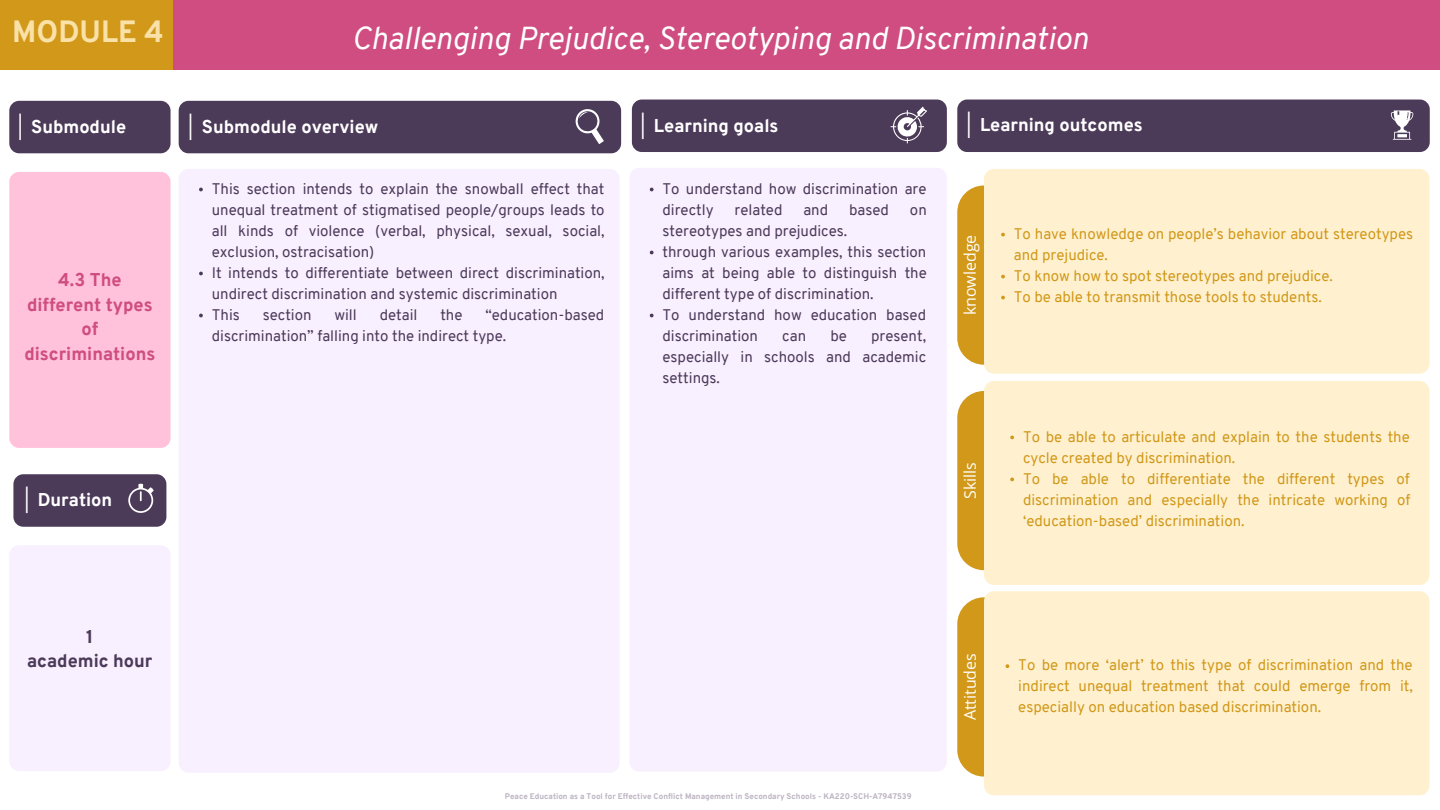
<style>
.page{position:relative;width:1440px;height:810px;background:#fff}
.page>*{position:absolute;margin:0;border:0;box-sizing:border-box;transform-origin:0 0}
.t1{font:italic 31px "Overpass";color:#fff}
.t2{font:800 30px "Overpass";color:#fae1a7}
.t3{font:800 18.1px "Overpass";color:#fff}
.t4{font:800 18.1px/24.8px "Overpass";color:#cf4d80;text-align:center}
.t5{font:800 18.1px/24.8px "Overpass";color:#4c3a59;text-align:center}
.t6{font:16px "Open Sans";color:#fff}
.t7{font:15px/21px "Overpass";color:#4c3a59}
.t8{font:15px/21px "Overpass";color:#d19819}
.t9{font:800 8px "Overpass";color:#bdb5c3}
.s1{font-weight:400}
</style>
<div class="page">
<div style="left:9px;top:101px;width:162px;height:52px;background:#4c3a59"></div>
<div style="left:9px;top:172px;width:162px;height:276px;background:#ffc2da"></div>
<div style="left:179px;top:169px;width:441px;height:604px;background:#f8efff"></div>
<div style="left:630px;top:168px;width:317px;height:603px;background:#f8efff"></div>
<div style="left:9px;top:545px;width:161px;height:226px;background:#f8efff"></div>
<div style="left:957px;top:186px;width:54px;height:179px;background:#d19819;border-radius:27px"></div>
<div style="left:984px;top:169px;width:445px;height:205px;background:#fff1d0"></div>
<div style="left:632px;top:100px;width:315px;height:52px;background:#4c3a59"></div>
<div style="left:957px;top:100px;width:473px;height:52px;background:#4c3a59"></div>
<svg style="left:13px;top:474px;width:153px;height:53px;background:#534260"></svg>
<div style="left:179px;top:101px;width:442px;height:52px;background:#4c3a59"></div>
<div style="left:0;top:0;width:1440px;height:70px;background:#cf4d80"></div>
<div style="left:0;top:0;width:173px;height:70px;background:#d19819"></div>
<div style="left:957px;top:391px;width:54px;height:179px;background:#d19819;border-radius:27px"></div>
<div style="left:984px;top:381px;width:445px;height:204px;background:#fff1d0"></div>
<div style="left:957px;top:597px;width:54px;height:180px;background:#d19819;border-radius:27px"></div>
<div style="left:984px;top:591px;width:445px;height:204px;background:#fff1d0"></div>
<svg style="left:199px;top:188px;width:4px;height:3px"></svg>
<svg style="left:199px;top:272px;width:4px;height:3px"></svg>
<svg style="left:199px;top:314px;width:4px;height:3px"></svg>
<svg style="left:650px;top:188px;width:4px;height:3px"></svg>
<svg style="left:650px;top:251px;width:4px;height:3px"></svg>
<svg style="left:650px;top:314px;width:4px;height:3px"></svg>
<svg style="left:1001px;top:233px;width:4px;height:3px"></svg>
<svg style="left:1001px;top:275px;width:4px;height:3px"></svg>
<svg style="left:1001px;top:296px;width:4px;height:3px"></svg>
<svg style="left:1010px;top:436px;width:4px;height:3px"></svg>
<svg style="left:1010px;top:478px;width:4px;height:3px"></svg>
<svg style="left:1006px;top:664px;width:3px;height:4px"></svg>
<h2 class="t2" style="left:12px;top:20px;width:153px">MODULE 4</h2>
<h1 class="t1" style="left:352px;top:26px;width:738px">Challenging Prejudice, Stereotyping and Discrimination</h1>
<p class="t3" style="left:18px;top:119px;width:110px"><span class="s1">|</span> Submodule</p>
<p class="t3" style="left:188px;top:119px;width:192px"><span class="s1">|</span> Submodule overview</p>
<p class="t4" style="left:24px;top:269px;width:132px">4.3 The different types of discriminations</p>
<p class="t3" style="left:24px;top:493px;width:89px"><span class="s1">|</span> Duration</p>
<p class="t7" style="left:212px;top:179px;width:394px">This section intends to explain the snowball effect that unequal treatment of stigmatised people/groups leads to all kinds of violence (verbal, physical, sexual, social, exclusion, ostracisation)<br>It intends to differentiate between direct discrimination, undirect discrimination and systemic discrimination<br>This</p>
<p class="t7" style="left:212px;top:305px;width:394px;text-indent:274px">“education-based discrimination” falling into the indirect type.</p>
<p class="t7" style="left:263px;top:305px;width:50px">section</p>
<p class="t7" style="left:334px;top:305px;width:24px">will</p>
<p class="t7" style="left:380px;top:305px;width:39px">detail</p>
<p class="t7" style="left:440px;top:305px;width:24px">the</p>
<p class="t3" style="left:641px;top:118px;width:139px"><span class="s1">|</span> Learning goals</p>
<p class="t3" style="left:966px;top:118px;width:178px"><span class="s1">|</span> Learning outcomes</p>
<p class="t7" style="left:663px;top:179px;width:265px">To understand how discrimination are directly</p>
<p class="t7" style="left:735px;top:200px;width:49px">related</p>
<p class="t7" style="left:803px;top:200px;width:26px">and</p>
<p class="t7" style="left:849px;top:200px;width:41px">based</p>
<p class="t7" style="left:910px;top:200px;width:18px">on</p>
<p class="t7" style="left:663px;top:221px;width:266px">stereotypes and prejudices.<br>through various examples, this section aims at being able to distinguish the different type of discrimination.<br>To understand how education based discrimination</p>
<p class="t7" style="left:663px;top:326px;width:265px;text-align:justify;text-indent:209px">present, especially in schools and academic settings.</p>
<p class="t7" style="left:782px;top:326px;width:25px">can</p>
<p class="t7" style="left:830px;top:326px;width:18px">be</p>
<p class="t6" style="left:959px;top:315px;width:82px;rotate:-90deg">knowledge</p>
<p class="t8" style="left:1014px;top:224px;width:401px">To have knowledge on people’s behavior about stereotypes and prejudice.<br>To know how to spot stereotypes and prejudice.<br>To be able to transmit those tools to students.</p>
<p class="t6" style="left:959px;top:499px;width:38px;rotate:-90deg">Skills</p>
<p class="t8" style="left:1023px;top:427px;width:389px">To be able to articulate and explain to the students the cycle created by discrimination.<br>To be able to differentiate the different types of discrimination and especially the intricate working of ‘education-based’ discrimination.</p>
<p class="t5" style="left:27px;top:626px;width:127px">1<br>academic hour</p>
<p class="t6" style="left:959px;top:720px;width:69px;rotate:-90deg">Attitudes</p>
<p class="t8" style="left:1018px;top:656px;width:396px;text-align:justify">To be more ‘alert’ to this type of discrimination and the indirect unequal treatment that could emerge from it, especially on education based discrimination.</p>
<p class="t9" style="left:505px;top:793px;width:408px">Peace Education as a Tool for Effective Conflict Management in Secondary Schools - KA220-SCH-A7947539</p>
</div>
